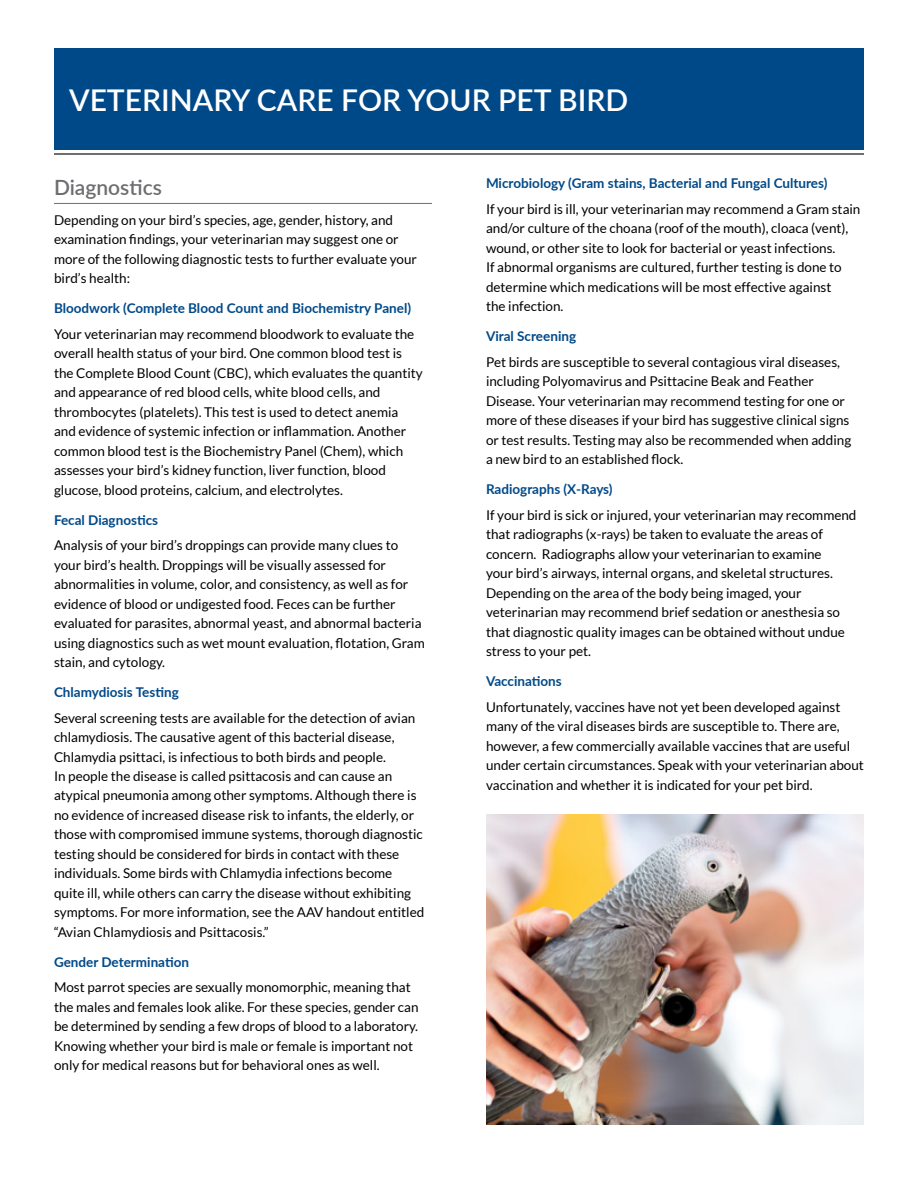
<style>
.page{position:relative;width:918px;height:1188px;background:#fff}
.page>*{position:absolute;margin:0;border:0;box-sizing:border-box;transform-origin:0 0}
.t1{font:600 30px "Lato";color:#fff}
.t2{font:600 21px "Lato";color:#6d6e71}
.t3{font:13.5px/19.5px "Lato";color:#000}
.t4{font:700 13.5px "Lato";color:#004988}
</style>
<div class="page">
<hr style="left:54px;top:203px;width:378px;height:1px;background:#6d6e71">
<img style="left:486px;top:814px;width:378px;height:311px">
<div style="left:54px;top:49px;width:810px;height:101px;background:#004988"></div>
<hr style="left:54px;top:153px;width:810px;height:1px;background:#6d6e71">
<h1 class="t1" style="left:69px;top:79px;width:561px">VETERINARY CARE FOR YOUR PET BIRD</h1>
<h2 class="t2" style="left:54px;top:172px;width:109px">Diagnostics</h2>
<p class="t3" style="left:54px;top:210px;width:365px">Depending on your bird’s species, age, gender, history, and examination findings, your veterinarian may suggest one or more of the following diagnostic tests to further evaluate your bird’s health:</p>
<p class="t4" style="left:54px;top:298px;width:359px">Bloodwork (Complete Blood Count and Biochemistry Panel)</p>
<p class="t3" style="left:54px;top:324px;width:370px">Your veterinarian may recommend bloodwork to evaluate the overall health status of your bird. One common blood test is the Complete Blood Count (CBC), which evaluates the quantity and appearance of red blood cells, white blood cells, and thrombocytes (platelets). This test is used to detect anemia and evidence of systemic infection or inflammation. Another common blood test is the Biochemistry Panel (Chem), which assesses your bird’s kidney function, liver function, blood glucose, blood proteins, calcium, and electrolytes.</p>
<p class="t4" style="left:54px;top:510px;width:106px">Fecal Diagnostics</p>
<p class="t3" style="left:54px;top:535px;width:372px">Analysis of your bird’s droppings can provide many clues to your bird’s health. Droppings will be visually assessed for abnormalities in volume, color, and consistency, as well as for evidence of blood or undigested food. Feces can be further evaluated for parasites, abnormal yeast, and abnormal bacteria using diagnostics such as wet mount evaluation, flotation, Gram stain, and cytology.</p>
<p class="t4" style="left:54px;top:682px;width:126px">Chlamydiosis Testing</p>
<p class="t3" style="left:54px;top:708px;width:372px">Several screening tests are available for the detection of avian chlamydiosis. The causative agent of this bacterial disease, Chlamydia psittaci, is infectious to both birds and people.<br>In people the disease is called psittacosis and can cause an atypical pneumonia among other symptoms. Although there is no evidence of increased disease risk to infants, the elderly, or those with compromised immune systems, thorough diagnostic testing should be considered for birds in contact with these individuals. Some birds with Chlamydia infections become quite ill, while others can carry the disease without exhibiting symptoms. For more information, see the AAV handout entitled “Avian Chlamydiosis and Psittacosis.”</p>
<p class="t4" style="left:54px;top:952px;width:137px">Gender Determination</p>
<p class="t3" style="left:54px;top:978px;width:366px">Most parrot species are sexually monomorphic, meaning that the males and females look alike. For these species, gender can be determined by sending a few drops of blood to a laboratory.<br>Knowing whether your bird is male or female is important not only for medical reasons but for behavioral ones as well.</p>
<p class="t4" style="left:486px;top:174px;width:343px">Microbiology (Gram stains, Bacterial and Fungal Cultures)</p>
<p class="t3" style="left:486px;top:199px;width:376px">If your bird is ill, your veterinarian may recommend a Gram stain and/or culture of the choana (roof of the mouth), cloaca (vent), wound, or other site to look for bacterial or yeast infections.<br>If abnormal organisms are cultured, further testing is done to determine which medications will be most effective against<br>the infection.</p>
<p class="t4" style="left:486px;top:327px;width:92px">Viral Screening</p>
<p class="t3" style="left:486px;top:352px;width:367px">Pet birds are susceptible to several contagious viral diseases, including Polyomavirus and Psittacine Beak and Feather Disease. Your veterinarian may recommend testing for one or more of these diseases if your bird has suggestive clinical signs or test results. Testing may also be recommended when adding a new bird to an established flock.</p>
<p class="t4" style="left:486px;top:479px;width:128px">Radiographs (X-Rays)</p>
<p class="t3" style="left:486px;top:505px;width:372px">If your bird is sick or injured, your veterinarian may recommend that radiographs (x-rays) be taken to evaluate the areas of concern. Radiographs allow your veterinarian to examine<br>your bird’s airways, internal organs, and skeletal structures.<br>Depending on the area of the body being imaged, your veterinarian may recommend brief sedation or anesthesia so that diagnostic quality images can be obtained without undue stress to your pet.</p>
<p class="t4" style="left:486px;top:671px;width:77px">Vaccinations</p>
<p class="t3" style="left:486px;top:697px;width:380px">Unfortunately, vaccines have not yet been developed against many of the viral diseases birds are susceptible to. There are, however, a few commercially available vaccines that are useful under certain circumstances. Speak with your veterinarian about vaccination and whether it is indicated for your pet bird.</p>
</div>
